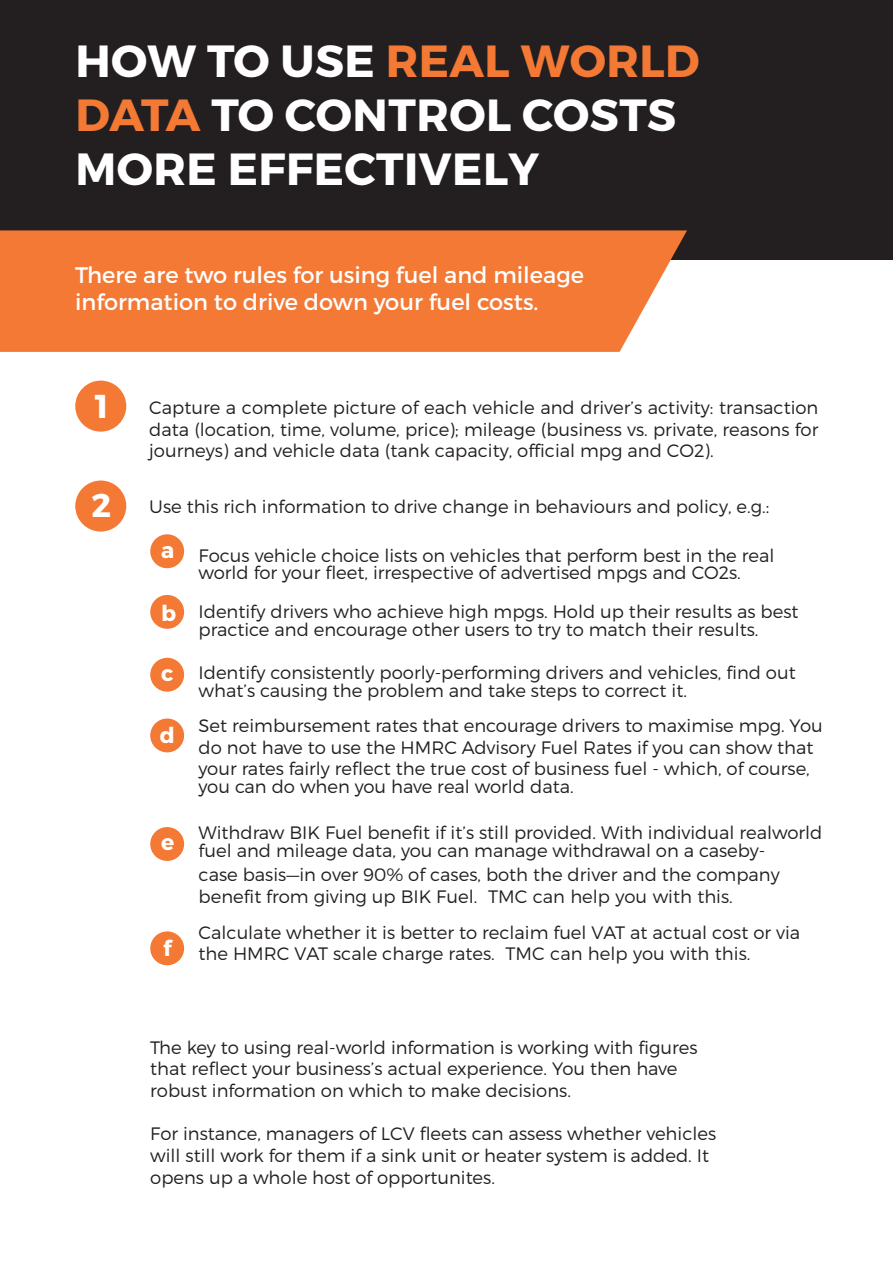
<style>
.page{position:relative;width:893px;height:1263px;background:#fff}
.page>*{position:absolute;margin:0;border:0;box-sizing:border-box;transform-origin:0 0}
.t1{font:700 45px/54px "Montserrat";letter-spacing:.01em;color:#fff}
.t2{font:700 33px "Montserrat";color:#fff}
.t3{font:22.5px/27px "Montserrat";color:#fff}
.t4{font:700 21.9px "Montserrat";color:#fff}
.t5{font:300 18px/21.6px "Montserrat";color:#231f20}
.s1{color:#f37934}
</style>
<div class="page">
<div style="left:0;top:0;width:893px;height:259px;background:#231f20"></div>
<div style="left:0;top:230px;width:690px;height:122px;background:#f37934"></div>
<div style="left:75px;top:381px;width:51px;height:51px;background:#f37934;border-radius:50%"></div>
<div style="left:75px;top:480px;width:51px;height:51px;background:#f37934;border-radius:50%"></div>
<div style="left:150px;top:534px;width:34px;height:34px;background:#f37934;border-radius:50%"></div>
<div style="left:150px;top:595px;width:34px;height:34px;background:#f37934;border-radius:50%"></div>
<div style="left:150px;top:658px;width:34px;height:34px;background:#f37934;border-radius:50%"></div>
<div style="left:150px;top:718px;width:34px;height:34px;background:#f37934;border-radius:50%"></div>
<div style="left:150px;top:827px;width:34px;height:34px;background:#f37934;border-radius:50%"></div>
<div style="left:150px;top:931px;width:34px;height:34px;background:#f37934;border-radius:50%"></div>
<h1 class="t1" style="left:75px;top:34px;width:626px">HOW TO USE <span class="s1">REAL WORLD<br>DATA</span> TO CONTROL COSTS<br>MORE EFFECTIVELY</h1>
<p class="t3" style="left:75px;top:262px;width:510px">There are two rules for using fuel and mileage information to drive down your fuel costs.</p>
<h2 class="t2" style="left:95px;top:385px;width:15px">1</h2>
<h2 class="t2" style="left:91px;top:485px;width:21px">2</h2>
<p class="t5" style="left:149px;top:397px;width:671px;text-align:justify">Capture a complete picture of each vehicle and driver’s activity: transaction data (location, time, volume, price); mileage (business vs. private, reasons for journeys) and vehicle data (tank capacity, official mpg and CO2).</p>
<p class="t5" style="left:149px;top:495px;width:622px">Use this rich information to drive change in behaviours and policy, e.g.:</p>
<p class="t5" style="left:199px;top:546px;width:577px;line-height:17.7px">Focus vehicle choice lists on vehicles that perform best in the real world for your fleet, irrespective of advertised mpgs and CO2s.</p>
<p class="t5" style="left:199px;top:603px;width:601px;line-height:17.7px">Identify drivers who achieve high mpgs. Hold up their results as best practice and encourage other users to try to match their results.</p>
<p class="t5" style="left:199px;top:663px;width:599px;line-height:17.7px">Identify consistently poorly-performing drivers and vehicles, find out what’s causing the problem and take steps to correct it.</p>
<p class="t5" style="left:199px;top:715px;width:626px">Set reimbursement rates that encourage drivers to maximise mpg. You do not have to use the HMRC Advisory Fuel Rates if you can show that your rates fairly reflect the true cost of business fuel - which, of course,</p>
<p class="t5" style="left:199px;top:776px;width:377px">you can do when you have real world data.</p>
<p class="t5" style="left:199px;top:823px;width:625px;line-height:18px">Withdraw BIK Fuel benefit if it’s still provided. With individual realworld fuel and mileage data, you can manage withdrawal on a caseby-</p>
<p class="t5" style="left:199px;top:864px;width:583px">case basis—in over 90% of cases, both the driver and the company benefit from giving up BIK Fuel. TMC can help you with this.</p>
<p class="t5" style="left:199px;top:922px;width:603px;line-height:21px">Calculate whether it is better to reclaim fuel VAT at actual cost or via the HMRC VAT scale charge rates. TMC can help you with this.</p>
<p class="t4" style="left:161px;top:536px;width:15px">a</p>
<p class="t4" style="left:161px;top:599px;width:17px">b</p>
<p class="t4" style="left:161px;top:660px;width:14px">c</p>
<p class="t4" style="left:160px;top:722px;width:17px">d</p>
<p class="t4" style="left:161px;top:829px;width:15px">e</p>
<p class="t4" style="left:163px;top:934px;width:10px">f</p>
<p class="t5" style="left:150px;top:1036px;width:549px">The key to using real-world information is working with figures that reflect your business’s actual experience. You then have robust information on which to make decisions.</p>
<p class="t5" style="left:150px;top:1123px;width:567px">For instance, managers of LCV fleets can assess whether vehicles will still work for them if a sink unit or heater system is added. It opens up a whole host of opportunites.</p>
</div>
